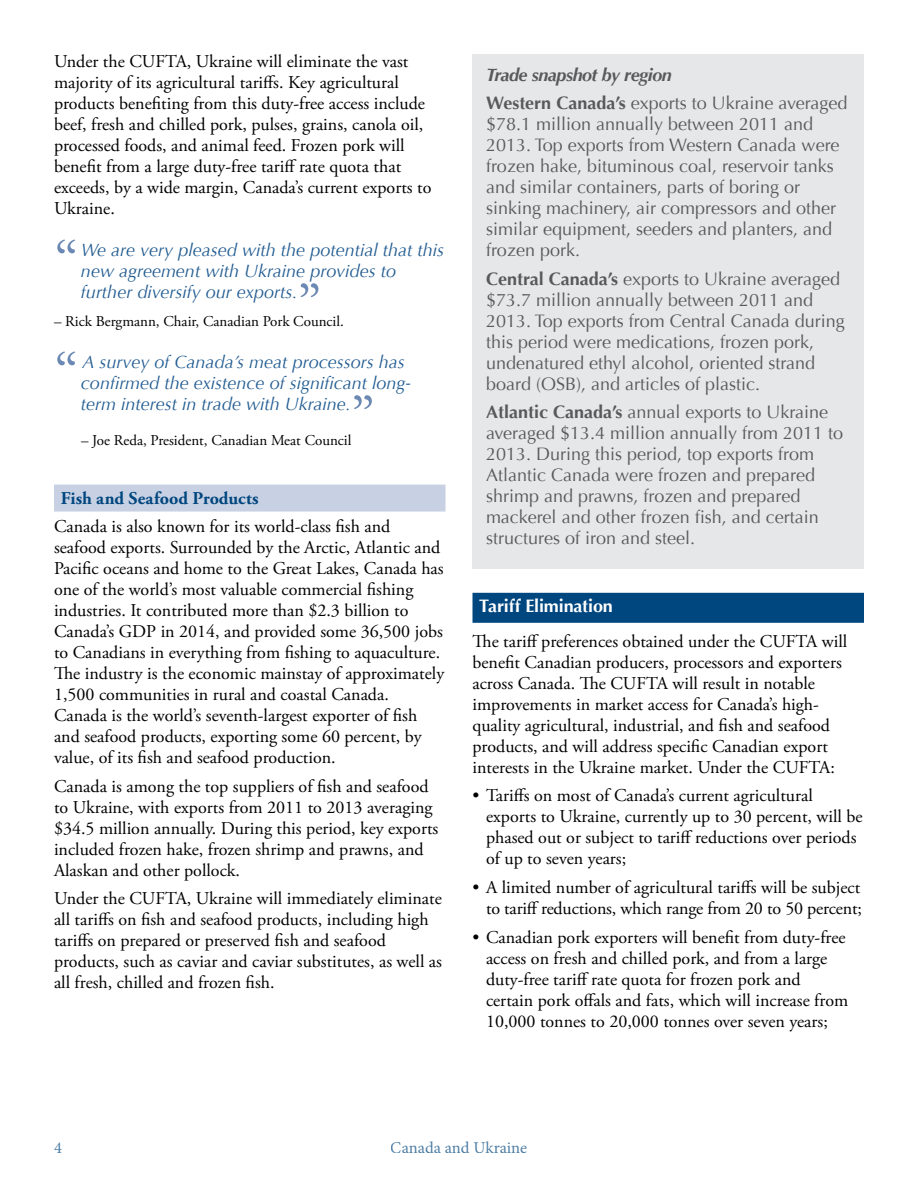
<style>
.page{position:relative;width:918px;height:1188px;background:#fff}
.page>*{position:absolute;margin:0;border:0;box-sizing:border-box;transform-origin:0 0}
.t1{font:60px "Adobe Garamond Pro";color:#6c89b4}
.t2{font:18px/21px "Adobe Garamond Pro";color:#000}
.t3{font:18px/21px "Optima";color:#58595b}
.t4{font:italic 18px/21px "Optima";color:#235d92}
.t5{font:700 18px "Adobe Garamond Pro";color:#00467f}
.t6{font:700 18px "Optima";letter-spacing:-.005em;color:#fff}
.t7{font:16.5px "Minion Pro";letter-spacing:-.005em;color:#00467f}
.t8{font:15px "Adobe Garamond Pro";color:#000}
.s1{font-weight:700;font-style:italic}
.s2{font-weight:700}
</style>
<div class="page">
<div style="left:54px;top:485px;width:392px;height:27px;background:#c8d1e3"></div>
<div style="left:472px;top:593px;width:392px;height:30px;background:#00467f"></div>
<div style="left:472px;top:54px;width:392px;height:514px;background:#e6e7e8"></div>
<p class="t2" style="left:54px;top:51px;width:379px">Under the CUFTA, Ukraine will eliminate the vast majority of its agricultural tariffs. Key agricultural products benefiting from this duty-free access include beef, fresh and chilled pork, pulses, grains, canola oil, processed foods, and animal feed. Frozen pork will benefit from a large duty-free tariff rate quota that exceeds, by a wide margin, Canada’s current exports to Ukraine.</p>
<h1 class="t1" style="left:54px;top:227px;width:26px">“</h1>
<p class="t4" style="left:81px;top:240px;width:365px">We are very pleased with the potential that this new agreement with Ukraine provides to further diversify our exports.</p>
<p class="t8" style="left:54px;top:312px;width:291px">– Rick Bergmann, Chair, Canadian Pork Council.</p>
<h1 class="t1" style="left:297px;top:270px;width:26px">”</h1>
<h1 class="t1" style="left:54px;top:339px;width:26px">“</h1>
<p class="t4" style="left:81px;top:352px;width:331px">A survey of Canada’s meat processors has confirmed the existence of significant long&shy;term interest in trade with Ukraine.</p>
<p class="t8" style="left:81px;top:431px;width:272px">– Joe Reda, President, Canadian Meat Council</p>
<h1 class="t1" style="left:351px;top:382px;width:26px">”</h1>
<p class="t5" style="left:61px;top:488px;width:199px">Fish and Seafood Products</p>
<p class="t2" style="left:54px;top:516px;width:392px">Canada is also known for its world-class fish and seafood exports. Surrounded by the Arctic, Atlantic and Pacific oceans and home to the Great Lakes, Canada has one of the world’s most valuable commercial fishing industries. It contributed more than $2.3 billion to Canada’s GDP in 2014, and provided some 36,500 jobs to Canadians in everything from fishing to aquaculture.<br>The industry is the economic mainstay of approximately 1,500 communities in rural and coastal Canada.<br>Canada is the world’s seventh-largest exporter of fish and seafood products, exporting some 60 percent, by value, of its fish and seafood production.</p>
<p class="t2" style="left:54px;top:776px;width:386px">Canada is among the top suppliers of fish and seafood to Ukraine, with exports from 2011 to 2013 averaging $34.5 million annually. During this period, key exports included frozen hake, frozen shrimp and prawns, and Alaskan and other pollock.</p>
<p class="t2" style="left:54px;top:889px;width:390px">Under the CUFTA, Ukraine will immediately eliminate all tariffs on fish and seafood products, including high tariffs on prepared or preserved fish and seafood products, such as caviar and caviar substitutes, as well as all fresh, chilled and frozen fish.</p>
<p class="t3" style="left:486px;top:61px;width:363px;line-height:27.8px"><span class="s1">Trade snapshot by region<br></span><span class="s2">Western Canada’s</span> exports to Ukraine averaged</p>
<p class="t3" style="left:486px;top:113px;width:355px">$78.1 million annually between 2011 and 2013. Top exports from Western Canada were frozen hake, bituminous coal, reservoir tanks and similar containers, parts of boring or sinking machinery, air compressors and other similar equipment, seeders and planters, and frozen pork.</p>
<p class="t3" style="left:486px;top:268px;width:360px"><span class="s2">Central Canada’s</span> exports to Ukraine averaged $73.7 million annually between 2011 and 2013. Top exports from Central Canada during this period were medications, frozen pork, undenatured ethyl alcohol, oriented strand board (OSB), and articles of plastic.</p>
<p class="t3" style="left:486px;top:402px;width:359px"><span class="s2">Atlantic Canada’s</span> annual exports to Ukraine averaged $13.4 million annually from 2011 to 2013. During this period, top exports from Atlantic Canada were frozen and prepared shrimp and prawns, frozen and prepared mackerel and other frozen fish, and certain structures of iron and steel.</p>
<p class="t6" style="left:479px;top:596px;width:135px">Tariff Elimination</p>
<p class="t2" style="left:472px;top:631px;width:376px">The tariff preferences obtained under the CUFTA will benefit Canadian producers, processors and exporters across Canada. The CUFTA will result in notable improvements in market access for Canada’s high&shy;quality agricultural, industrial, and fish and seafood products, and will address specific Canadian export interests in the Ukraine market. Under the CUFTA:</p>
<p class="t2" style="left:486px;top:786px;width:378px;text-indent:-14px">• Tariffs on most of Canada’s current agricultural exports to Ukraine, currently up to 30 percent, will be phased out or subject to tariff reductions over periods of up to seven years;</p>
<p class="t2" style="left:472px;top:878px;width:391px;text-align:right">• A limited number of agricultural tariffs will be subject to tariff reductions, which range from 20 to 50 percent;</p>
<p class="t2" style="left:486px;top:927px;width:364px;text-indent:-14px">• Canadian pork exporters will benefit from duty-free access on fresh and chilled pork, and from a large duty-free tariff rate quota for frozen pork and certain pork offals and fats, which will increase from 10,000 tonnes to 20,000 tonnes over seven years;</p>
<p class="t7" style="left:54px;top:1136px;width:9px">4</p>
<p class="t7" style="left:391px;top:1136px;width:138px">Canada and Ukraine</p>
</div>
